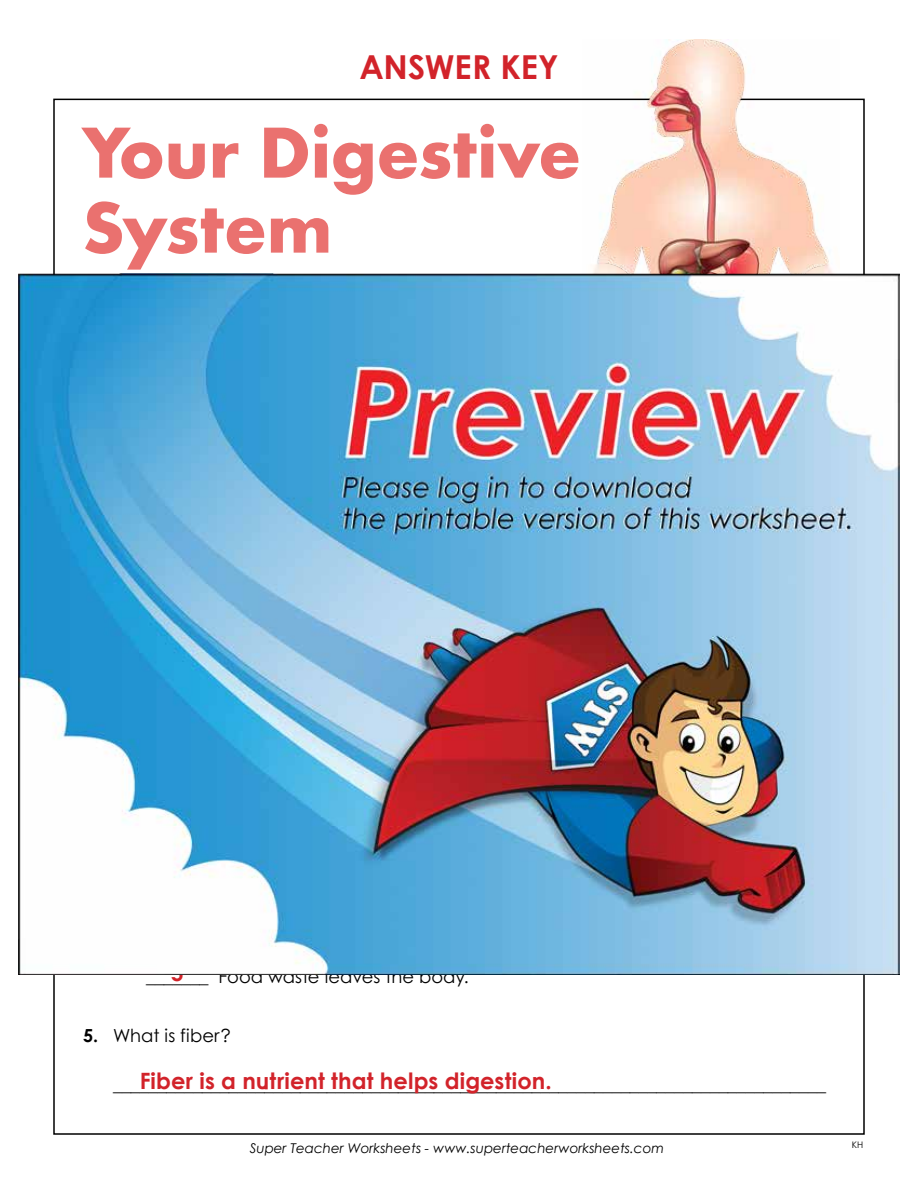
<style>
.page{position:relative;width:918px;height:1188px;background:#fff}
.page>*{position:absolute;margin:0;border:0;box-sizing:border-box;transform-origin:0 0}
.t1{font:700 75px/75px "Aharoni";letter-spacing:-.005em;color:#ea716f}
.t2{font:700 33px "Century Gothic 2";letter-spacing:-.005em;color:#d2232a}
.t3{font:700 22.5px "Century STW4";letter-spacing:.005em;color:#d2232a}
.t4{font:18px "Century STW4";color:#000}
.t5{font:italic 13.5px "Century Gothic 2";color:#000}
.t6{font:9px "Century Gothic 2";color:#000}
.s1{font-weight:700}
</style>
<div class="page">
<img style="left:582px;top:39px;width:257px;height:234px">
<img style="left:18px;top:273px;width:882px;height:702px">
<h2 class="t2" style="left:359px;top:42px;width:201px">ANSWER KEY</h2>
<h1 class="t1" style="left:82px;top:122px;width:501px">Your Digestive<br>System</h1>
<p class="t3" style="left:171px;top:956px;width:14px">5</p>
<p class="t4" style="left:146px;top:964px;width:324px">_______ Food waste leaves the body.</p>
<p class="t4" style="left:83px;top:1023px;width:149px"><span class="s1">5.</span> What is fiber?</p>
<p class="t3" style="left:140px;top:1063px;width:414px">Fiber is a nutrient that helps digestion.</p>
<p class="t4" style="left:113px;top:1072px;width:714px">________________________________________________________________________________</p>
<p class="t5" style="left:250px;top:1139px;width:416px">Super Teacher Worksheets - www.superteacherworksheets.com</p>
<p class="t6" style="left:852px;top:1138px;width:13px">KH</p>
</div>
